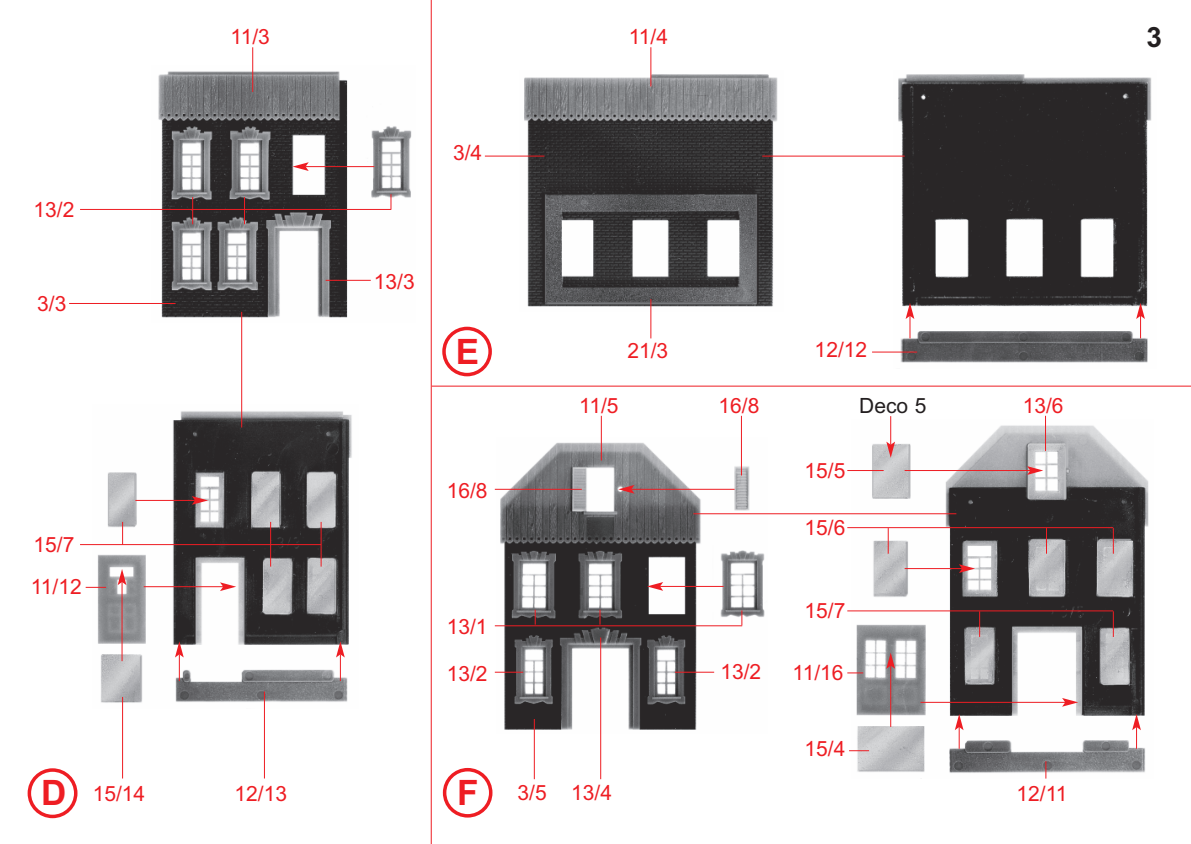
<style>
.page{position:relative;width:1191px;height:844px;background:#fff}
.page>*{position:absolute;margin:0;border:0;box-sizing:border-box;transform-origin:0 0}
.t1{font:700 35px "Arial";color:#ee1d23}
.t2{font:700 28px "Arial";color:#231f20}
.t3{font:21px "Arial";color:#ee1d23}
.t4{font:21px "Arial";color:#231f20}
</style>
<div class="page">
<hr style="left:431px;top:0;width:1px;height:843px;background:#ee1d23">
<hr style="left:432px;top:385px;width:759px;height:1px;background:#ee1d23">
<img style="left:496px;top:437px;width:271px;height:296px">
<img style="left:851px;top:425px;width:298px;height:353px">
<img style="left:519px;top:71px;width:265px;height:241px">
<img style="left:893px;top:74px;width:259px;height:289px">
<img style="left:151px;top:65px;width:261px;height:257px">
<img style="left:92px;top:404px;width:260px;height:304px">
<svg style="left:28px;top:768px;width:49px;height:50px"></svg>
<hr style="left:252px;top:47px;width:1px;height:45px;background:#ee1d23">
<hr style="left:321px;top:521px;width:1px;height:45px;background:#ee1d23">
<hr style="left:270px;top:521px;width:1px;height:45px;background:#ee1d23">
<svg style="left:122px;top:521px;width:1px;height:23px"></svg>
<hr style="left:122px;top:696px;width:1px;height:82px;background:#ee1d23">
<hr style="left:241px;top:312px;width:1px;height:115px;background:#ee1d23">
<svg style="left:192px;top:197px;width:1px;height:27px"></svg>
<svg style="left:244px;top:197px;width:1px;height:27px"></svg>
<svg style="left:390px;top:194px;width:1px;height:15px"></svg>
<hr style="left:80px;top:209px;width:311px;height:1px;background:#ee1d23">
<hr style="left:326px;top:280px;width:45px;height:1px;background:#ee1d23">
<hr style="left:872px;top:351px;width:45px;height:1px;background:#ee1d23">
<hr style="left:69px;top:303px;width:106px;height:1px;background:#ee1d23">
<hr style="left:762px;top:156px;width:142px;height:1px;background:#ee1d23">
<hr style="left:693px;top:513px;width:263px;height:1px;background:#ee1d23">
<svg style="left:86px;top:586px;width:20px;height:1px"></svg>
<hr style="left:601px;top:415px;width:1px;height:45px;background:#ee1d23">
<hr style="left:741px;top:415px;width:1px;height:60px;background:#ee1d23">
<hr style="left:1045px;top:415px;width:1px;height:36px;background:#ee1d23">
<hr style="left:650px;top:47px;width:1px;height:39px;background:#ee1d23">
<hr style="left:650px;top:299px;width:1px;height:39px;background:#ee1d23">
<svg style="left:887px;top:528px;width:1px;height:25px"></svg>
<svg style="left:1046px;top:528px;width:1px;height:25px"></svg>
<svg style="left:1112px;top:528px;width:1px;height:25px"></svg>
<hr style="left:80px;top:544px;width:241px;height:1px;background:#ee1d23">
<hr style="left:264px;top:691px;width:1px;height:87px;background:#ee1d23">
<svg style="left:1045px;top:761px;width:1px;height:17px"></svg>
<hr style="left:600px;top:637px;width:1px;height:142px;background:#ee1d23">
<hr style="left:534px;top:718px;width:1px;height:61px;background:#ee1d23">
<svg style="left:535px;top:609px;width:1px;height:15px"></svg>
<svg style="left:599px;top:609px;width:1px;height:15px"></svg>
<svg style="left:741px;top:610px;width:1px;height:15px"></svg>
<hr style="left:306px;top:166px;width:68px;height:1px;background:#ee1d23">
<svg style="left:292px;top:162px;width:17px;height:9px"></svg>
<hr style="left:631px;top:488px;width:103px;height:1px;background:#ee1d23">
<svg style="left:618px;top:485px;width:16px;height:8px"></svg>
<hr style="left:495px;top:488px;width:87px;height:1px;background:#ee1d23">
<hr style="left:495px;top:625px;width:247px;height:1px;background:#ee1d23">
<svg style="left:495px;top:671px;width:28px;height:1px"></svg>
<hr style="left:675px;top:671px;width:39px;height:1px;background:#ee1d23">
<hr style="left:135px;top:500px;width:60px;height:1px;background:#ee1d23">
<svg style="left:192px;top:496px;width:16px;height:8px"></svg>
<hr style="left:144px;top:586px;width:79px;height:1px;background:#ee1d23">
<svg style="left:220px;top:582px;width:16px;height:9px"></svg>
<hr style="left:122px;top:582px;width:1px;height:79px;background:#ee1d23">
<svg style="left:118px;top:568px;width:8px;height:17px"></svg>
<svg style="left:175px;top:641px;width:9px;height:39px"></svg>
<svg style="left:336px;top:641px;width:9px;height:39px"></svg>
<svg style="left:954px;top:713px;width:9px;height:35px"></svg>
<svg style="left:1132px;top:713px;width:9px;height:35px"></svg>
<hr style="left:890px;top:665px;width:1px;height:61px;background:#ee1d23">
<svg style="left:886px;top:652px;width:9px;height:16px"></svg>
<svg style="left:886px;top:416px;width:9px;height:41px"></svg>
<hr style="left:920px;top:701px;width:145px;height:1px;background:#ee1d23">
<svg style="left:1062px;top:697px;width:16px;height:9px"></svg>
<hr style="left:904px;top:568px;width:58px;height:1px;background:#ee1d23">
<svg style="left:959px;top:564px;width:16px;height:8px"></svg>
<hr style="left:847px;top:527px;width:266px;height:1px;background:#ee1d23">
<svg style="left:979px;top:611px;width:1px;height:25px"></svg>
<svg style="left:1112px;top:611px;width:1px;height:25px"></svg>
<hr style="left:847px;top:610px;width:266px;height:1px;background:#ee1d23">
<hr style="left:904px;top:470px;width:126px;height:1px;background:#ee1d23">
<svg style="left:1027px;top:466px;width:16px;height:9px"></svg>
<hr style="left:847px;top:470px;width:36px;height:1px;background:#ee1d23">
<svg style="left:847px;top:672px;width:16px;height:1px"></svg>
<svg style="left:849px;top:750px;width:20px;height:1px"></svg>
<svg style="left:905px;top:303px;width:9px;height:35px"></svg>
<svg style="left:1136px;top:303px;width:9px;height:35px"></svg>
<hr style="left:660px;top:586px;width:63px;height:1px;background:#ee1d23">
<svg style="left:647px;top:582px;width:16px;height:8px"></svg>
<hr style="left:485px;top:156px;width:59px;height:1px;background:#ee1d23">
<svg style="left:442px;top:326px;width:50px;height:50px"></svg>
<svg style="left:443px;top:767px;width:49px;height:50px"></svg>
<p class="t3" style="left:34px;top:197px;width:42px">13/2</p>
<p class="t3" style="left:37px;top:291px;width:31px">3/3</p>
<p class="t3" style="left:34px;top:532px;width:42px">15/7</p>
<p class="t3" style="left:31px;top:574px;width:52px">11/12</p>
<p class="t3" style="left:231px;top:25px;width:41px">11/3</p>
<p class="t3" style="left:453px;top:140px;width:31px">3/4</p>
<p class="t3" style="left:374px;top:269px;width:42px">13/3</p>
<h1 class="t1" style="left:456px;top:331px;width:25px">E</h1>
<p class="t3" style="left:447px;top:478px;width:42px">16/8</p>
<p class="t3" style="left:447px;top:614px;width:42px">13/1</p>
<p class="t3" style="left:447px;top:661px;width:42px">13/2</p>
<p class="t3" style="left:629px;top:25px;width:41px">11/4</p>
<p class="t3" style="left:627px;top:339px;width:42px">21/3</p>
<p class="t3" style="left:814px;top:337px;width:54px">12/12</p>
<p class="t3" style="left:579px;top:393px;width:41px">11/5</p>
<p class="t3" style="left:718px;top:393px;width:42px">16/8</p>
<p class="t4" style="left:859px;top:393px;width:69px">Deco 5</p>
<p class="t3" style="left:804px;top:458px;width:42px">15/5</p>
<p class="t3" style="left:804px;top:515px;width:42px">15/6</p>
<p class="t3" style="left:720px;top:659px;width:42px">13/2</p>
<p class="t3" style="left:804px;top:598px;width:42px">15/7</p>
<p class="t3" style="left:792px;top:660px;width:52px">11/16</p>
<p class="t3" style="left:804px;top:736px;width:42px">15/4</p>
<p class="t3" style="left:1022px;top:393px;width:42px">13/6</p>
<h1 class="t1" style="left:457px;top:772px;width:23px">F</h1>
<h1 class="t1" style="left:41px;top:772px;width:27px">D</h1>
<p class="t3" style="left:571px;top:780px;width:42px">13/4</p>
<p class="t3" style="left:517px;top:780px;width:31px">3/5</p>
<p class="t3" style="left:93px;top:780px;width:54px">15/14</p>
<p class="t3" style="left:234px;top:780px;width:54px">12/13</p>
<p class="t3" style="left:1016px;top:780px;width:52px">12/11</p>
<h2 class="t2" style="left:1146px;top:21px;width:17px">3</h2>
</div>
